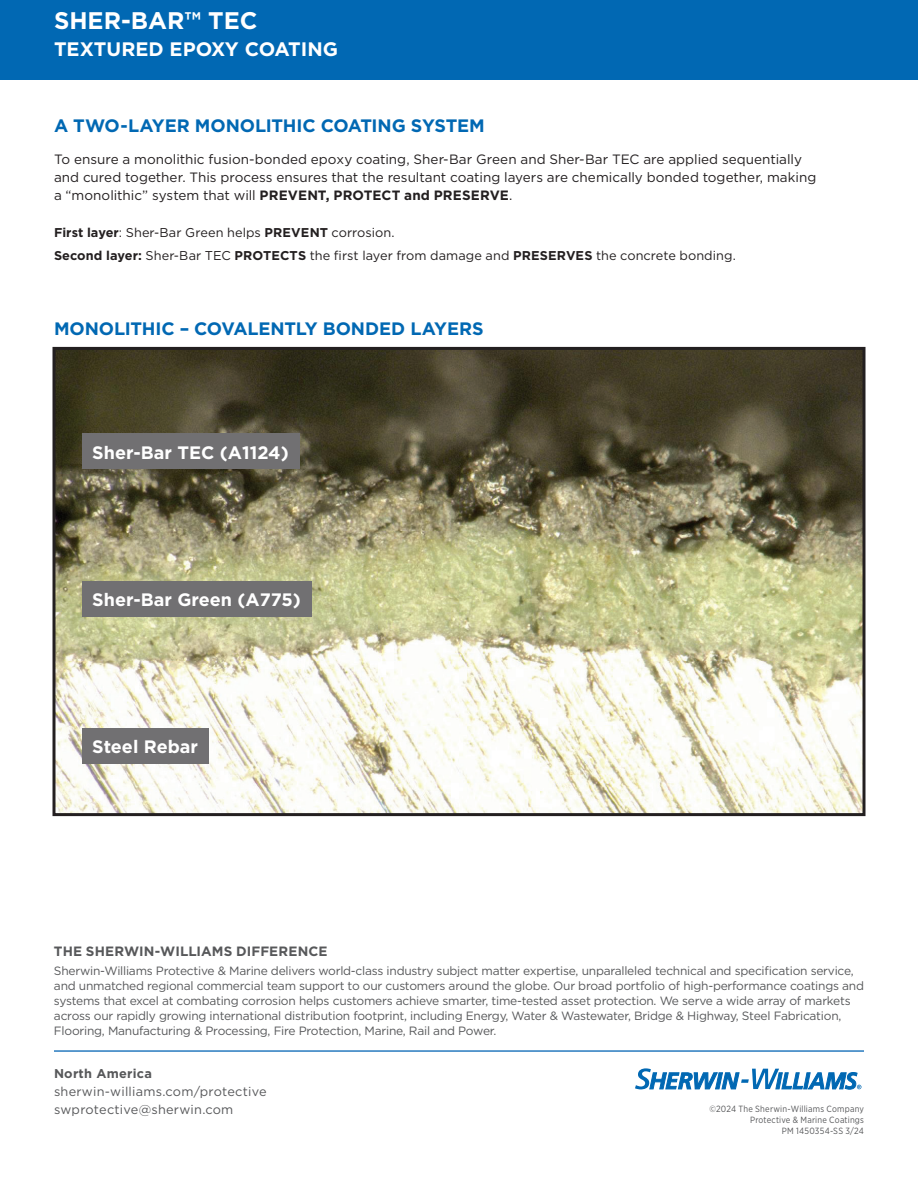
<style>
.page{position:relative;width:918px;height:1188px;background:#fff}
.page>*{position:absolute;margin:0;border:0;box-sizing:border-box;transform-origin:0 0}
.Backside_Product_Description{font:700 24px "Gotham";color:#fff}
.Backside_Product_Description-2{font:700 19.5px "Gotham";color:#fff}
.t1{font:700 18px "Gotham";color:#fff}
.Product_Description{font:700 18px "Gotham";letter-spacing:-.01em;color:#0168b3}
.Paragraph{font:700 18px "Gotham";letter-spacing:-.01em;color:#0168b3}
.Paragraph_Header{font:13.5px/18px "Gotham";color:#231f20}
.t2{font:700 13.5px "Gotham";letter-spacing:.005em;color:#57585a}
.Paragraph-2{font:12.75px "Gotham";letter-spacing:.005em;color:#231f20}
.t3{font:12.75px/18px "Gotham";letter-spacing:.02em;color:#57585a}
.t4{font:12px/15px "Gotham";letter-spacing:-.02em;color:#57585a}
.t5{font:9px "Gotham Narrow";letter-spacing:.025em;color:#57585a}
.s1{font-weight:700}
</style>
<div class="page">
<div style="left:0;top:0;width:918px;height:80px;background:#0168b3"></div>
<hr style="left:54px;top:1050px;width:810px;height:2px;background:#277abe">
<svg style="left:635px;top:1068px;width:226px;height:22px"></svg>
<img style="left:56px;top:351px;width:806px;height:461px">
<div style="left:52px;top:347px;width:814px;height:469px;border:3px solid #231f20"></div>
<div style="left:82px;top:434px;width:217px;height:35px;background:#717072"></div>
<div style="left:82px;top:728px;width:127px;height:35px;background:#717072"></div>
<div style="left:82px;top:582px;width:229px;height:35px;background:#717072"></div>
<p class="Backside_Product_Description" style="left:54px;top:5px;width:205px">SHER-BAR™ TEC</p>
<p class="Backside_Product_Description-2" style="left:54px;top:36px;width:286px">TEXTURED EPOXY COATING</p>
<p class="Product_Description" style="left:54px;top:114px;width:432px">A TWO-LAYER MONOLITHIC COATING SYSTEM</p>
<p class="Paragraph_Header" style="left:54px;top:150px;width:764px">To ensure a monolithic fusion-bonded epoxy coating, Sher-Bar Green and Sher-Bar TEC are applied sequentially and cured together. This process ensures that the resultant coating layers are chemically bonded together, making a “monolithic” system that will <span class="s1">PREVENT, PROTECT and PRESERVE</span>.</p>
<p class="Paragraph-2" style="left:54px;top:225px;width:342px"><span class="s1">First layer</span>: Sher-Bar Green helps <span class="s1">PREVENT</span> corrosion.</p>
<p class="Paragraph-2" style="left:54px;top:247px;width:683px"><span class="s1">Second layer:</span> Sher-Bar TEC <span class="s1">PROTECTS</span> the first layer from damage and <span class="s1">PRESERVES</span> the concrete bonding.</p>
<p class="Paragraph" style="left:54px;top:317px;width:431px">MONOLITHIC – COVALENTLY BONDED LAYERS</p>
<p class="t1" style="left:92px;top:440px;width:198px">Sher-Bar TEC (A1124)</p>
<p class="t1" style="left:92px;top:588px;width:210px">Sher-Bar Green (A775)</p>
<p class="t1" style="left:92px;top:735px;width:107px">Steel Rebar</p>
<p class="t2" style="left:54px;top:942px;width:275px">THE SHERWIN-WILLIAMS DIFFERENCE</p>
<p class="t4" style="left:54px;top:963px;width:812px">Sherwin-Williams Protective &amp; Marine delivers world-class industry subject matter expertise, unparalleled technical and specification service, and unmatched regional commercial team support to our customers around the globe. Our broad portfolio of high-performance coatings and systems that excel at combating corrosion helps customers achieve smarter, time-tested asset protection. We serve a wide array of markets across our rapidly growing international distribution footprint, including Energy, Water &amp; Wastewater, Bridge &amp; Highway, Steel Fabrication, Flooring, Manufacturing &amp; Processing, Fire Protection, Marine, Rail and Power.</p>
<p class="t3" style="left:54px;top:1064px;width:214px"><span class="s1">North America </span>sherwin-williams.com/protective swprotective@sherwin.com</p>
<p class="t5" style="left:710px;top:1104px;width:156px">©2024 The Sherwin-Williams Company</p>
<p class="t5" style="left:750px;top:1114px;width:115px">Protective &amp; Marine Coatings</p>
<p class="t5" style="left:782px;top:1125px;width:84px">PM 1450354-SS 3/24</p>
</div>
